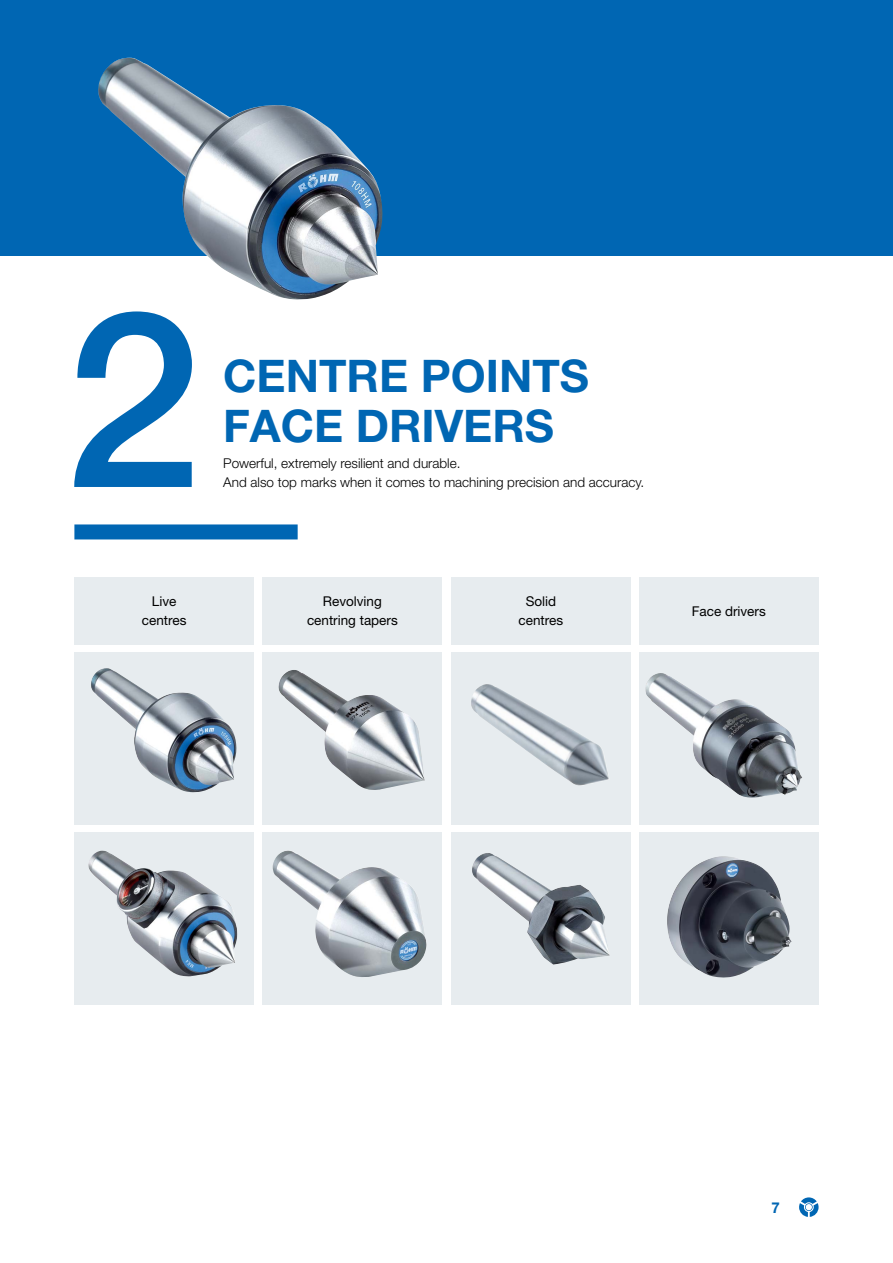
<style>
.page{position:relative;width:893px;height:1263px;background:#fff}
.page>*{position:absolute;margin:0;border:0;box-sizing:border-box;transform-origin:0 0}
.t1{font:500 245.7px "Helvetica Neue LT Pro";color:#0066b3}
.t2{font:700 45px/49.5px "Helvetica Neue LT Pro";color:#0066b3}
.t3{font:700 15px "Helvetica Neue LT Pro";color:#0066b3}
.t4{font:300 13.5px/18.9px "Helvetica Neue LT Pro";color:#000}
.t5{font:13.5px/18.9px "Helvetica Neue LT Pro";color:#000;text-align:center}
</style>
<div class="page">
<svg style="left:799px;top:1197px;width:20px;height:20px"></svg>
<div style="left:74px;top:652px;width:180px;height:172px;background:#e7ecef"></div>
<div style="left:263px;top:652px;width:179px;height:172px;background:#e7ecef"></div>
<div style="left:451px;top:652px;width:179px;height:172px;background:#e7ecef"></div>
<div style="left:639px;top:652px;width:180px;height:172px;background:#e7ecef"></div>
<div style="left:74px;top:832px;width:180px;height:172px;background:#e7ecef"></div>
<div style="left:263px;top:832px;width:179px;height:172px;background:#e7ecef"></div>
<div style="left:451px;top:832px;width:179px;height:172px;background:#e7ecef"></div>
<div style="left:639px;top:832px;width:180px;height:172px;background:#e7ecef"></div>
<div style="left:74px;top:577px;width:180px;height:67px;background:#e7ecef"></div>
<div style="left:263px;top:577px;width:179px;height:67px;background:#e7ecef"></div>
<div style="left:451px;top:577px;width:179px;height:67px;background:#e7ecef"></div>
<div style="left:639px;top:577px;width:180px;height:67px;background:#e7ecef"></div>
<div style="left:0;top:0;width:893px;height:255px;background:#0066b3"></div>
<img style="left:91px;top:668px;width:146px;height:124px">
<img style="left:97px;top:58px;width:286px;height:242px">
<img style="left:88px;top:851px;width:149px;height:125px">
<img style="left:278px;top:670px;width:147px;height:120px">
<img style="left:273px;top:850px;width:154px;height:127px">
<img style="left:472px;top:853px;width:138px;height:111px">
<img style="left:471px;top:684px;width:138px;height:102px">
<img style="left:645px;top:673px;width:157px;height:125px">
<img style="left:667px;top:856px;width:125px;height:122px">
<div style="left:74px;top:524px;width:224px;height:15px;background:#0066b3"></div>
<h1 class="t1" style="left:65px;top:253px;width:138px">2</h1>
<h2 class="t2" style="left:223px;top:351px;width:367px">CENTRE POINTS<br>FACE DRIVERS</h2>
<p class="t4" style="left:223px;top:453px;width:422px">Powerful, extremely resilient and durable.<br>And also top marks when it comes to machining precision and accuracy.</p>
<p class="t5" style="left:142px;top:592px;width:46px">Live centres</p>
<p class="t5" style="left:518px;top:592px;width:46px">Solid centres</p>
<p class="t5" style="left:307px;top:592px;width:92px">Revolving centring tapers</p>
<p class="t5" style="left:692px;top:601px;width:75px">Face drivers</p>
<p class="t3" style="left:771px;top:1198px;width:10px">7</p>
</div>
